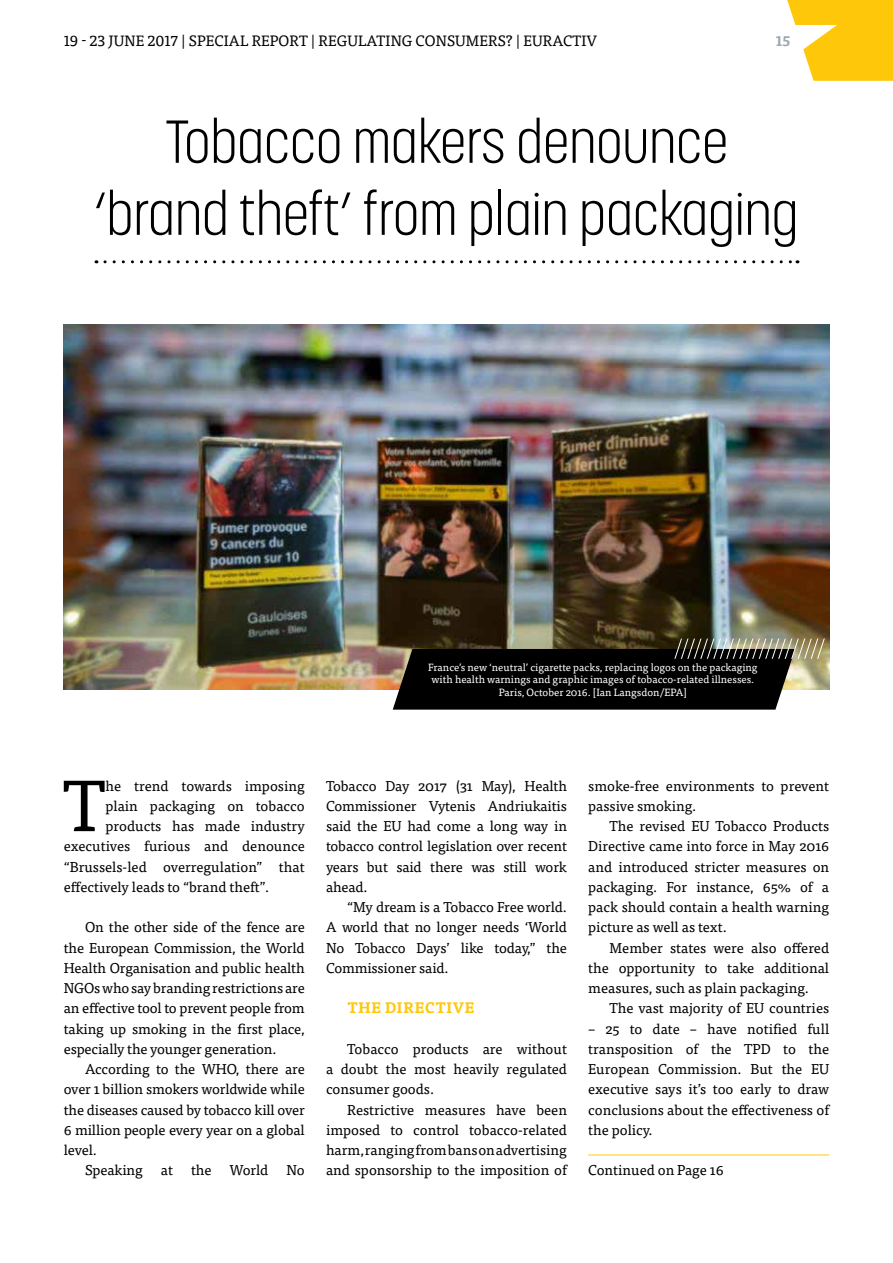
<style>
.page{position:relative;width:893px;height:1263px;background:#fff}
.page>*{position:absolute;margin:0;border:0;box-sizing:border-box;transform-origin:0 0}
.t1{font:72.6px "Tisa Pro";color:#000}
.t2{font:300 60px/72px "Korolev Condensed";color:#000;text-align:center}
.t3{font:15px "Tisa Pro";letter-spacing:.01em;color:#000}
.t4{font:700 15px "Tisa Pro";letter-spacing:.01em;color:#ffc709}
.t5{font:14.25px/20.2px "Tisa Pro";color:#000;text-align:justify}
.t6{font:700 14.25px "Tisa Pro";color:#9aa9b1}
.t7{font:10.5px/12.6px "Tisa Pro";color:#fff;text-align:center}
</style>
<div class="page">
<svg style="left:787px;top:0;width:106px;height:81px"></svg>
<svg style="left:105px;top:260px;width:693px;height:3px"></svg>
<img style="left:64px;top:325px;width:765px;height:364px">
<svg style="left:393px;top:639px;width:436px;height:71px;background:#27251f"></svg>
<hr style="left:588px;top:1155px;width:241px;height:1px;background:#ffc709">
<p class="t3" style="left:64px;top:30px;width:535px">19 - 23 JUNE 2017 | SPECIAL REPORT | REGULATING CONSUMERS? | EURACTIV</p>
<p class="t6" style="left:775px;top:29px;width:17px">15</p>
<h2 class="t2" style="left:94px;top:105px;width:705px">Tobacco makers denounce ‘brand theft’ from plain packaging</h2>
<p class="t7" style="left:428px;top:660px;width:331px">France’s new ‘neutral’ cigarette packs, replacing logos on the packaging with health warnings and graphic images of tobacco-related illnesses.<br>Paris, October 2016. [Ian Langsdon/EPA]</p>
<h1 class="t1" style="left:63px;top:752px;width:44px">T</h1>
<p class="t5" style="left:105px;top:775px;width:201px">he trend towards imposing</p>
<p class="t5" style="left:105px;top:795px;width:201px">plain packaging on tobacco</p>
<p class="t5" style="left:105px;top:815px;width:201px">products has made industry</p>
<p class="t5" style="left:64px;top:835px;width:242px">executives furious and denounce</p>
<p class="t5" style="left:64px;top:856px;width:242px">“Brussels-led overregulation” that</p>
<p class="t5" style="left:64px;top:876px;width:207px">effectively leads to “brand theft”.</p>
<p class="t5" style="left:64px;top:916px;width:242px;text-indent:21px">On the other side of the fence are the European Commission, the World Health Organisation and public health NGOs who say branding restrictions are an effective tool to prevent people from taking up smoking in the first place, especially the younger generation.</p>
<p class="t5" style="left:85px;top:1058px;width:221px">According to the WHO, there are</p>
<p class="t5" style="left:64px;top:1078px;width:242px">over 1 billion smokers worldwide while</p>
<p class="t5" style="left:64px;top:1099px;width:242px">the diseases caused by tobacco kill over</p>
<p class="t5" style="left:64px;top:1119px;width:242px">6 million people every year on a global</p>
<p class="t5" style="left:64px;top:1139px;width:35px">level.</p>
<p class="t5" style="left:85px;top:1159px;width:59px">Speaking</p>
<p class="t5" style="left:161px;top:1159px;width:14px">at</p>
<p class="t5" style="left:191px;top:1159px;width:22px">the</p>
<p class="t5" style="left:230px;top:1159px;width:40px">World</p>
<p class="t5" style="left:286px;top:1159px;width:20px">No</p>
<p class="t5" style="left:326px;top:775px;width:242px">Tobacco Day 2017 (31 May), Health Commissioner Vytenis Andriukaitis said the EU had come a long way in tobacco control legislation over recent years but said there was still work ahead.</p>
<p class="t5" style="left:326px;top:896px;width:242px;text-indent:21px">“My dream is a Tobacco Free world.<br>A world that no longer needs ‘World No Tobacco Days’ like today,” the Commissioner said.</p>
<p class="t4" style="left:347px;top:996px;width:129px">THE DIRECTIVE</p>
<p class="t5" style="left:326px;top:1038px;width:242px;text-indent:21px">Tobacco products are without a doubt the most heavily regulated consumer goods.</p>
<p class="t5" style="left:326px;top:1099px;width:242px;text-indent:21px">Restrictive measures have been imposed to control tobacco-related harm, ranging from bans on advertising and sponsorship to the imposition of</p>
<p class="t5" style="left:588px;top:775px;width:242px">smoke-free environments to prevent passive smoking.</p>
<p class="t5" style="left:588px;top:815px;width:242px;text-indent:21px">The revised EU Tobacco Products Directive came into force in May 2016 and introduced stricter measures on packaging. For instance, 65% of a pack should contain a health warning picture as well as text.</p>
<p class="t5" style="left:588px;top:937px;width:242px;text-indent:21px">Member states were also offered the opportunity to take additional measures, such as plain packaging.</p>
<p class="t5" style="left:609px;top:997px;width:221px">The vast majority of EU countries</p>
<p class="t5" style="left:588px;top:1018px;width:242px">– 25 to date – have notified full transposition of the TPD to the European Commission. But the EU executive says it’s too early to draw conclusions about the effectiveness of the policy.</p>
<p class="t5" style="left:588px;top:1159px;width:137px">Continued on Page 16</p>
</div>
